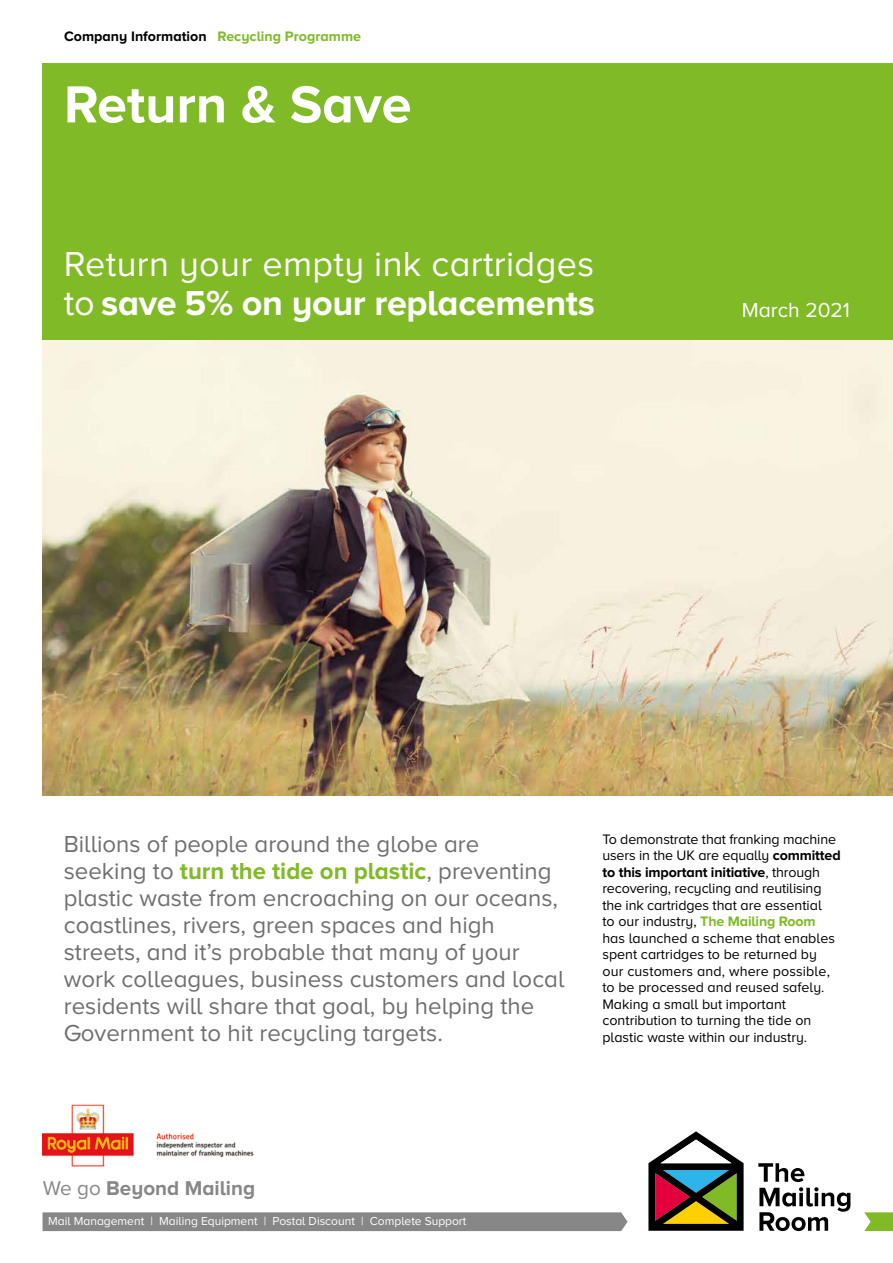
<style>
.page{position:relative;width:893px;height:1263px;background:#fff}
.page>*{position:absolute;margin:0;border:0;box-sizing:border-box;transform-origin:0 0}
.t1{font:700 54px "Proxima Nova A";color:#fff}
.t2{font:36px/39px "Proxima Nova A";letter-spacing:.01em;color:#fff}
.t3{font:24px/27px "Proxima Nova A";color:#706f6f}
.t4{font:21px "Proxima Nova A";color:#fff}
.t5{font:700 20.7px "Proxima Nova A";color:#878787}
.t6{font:14.25px/16.5px "Proxima Nova A";color:#000}
.t7{font:700 14.25px "Proxima Nova A";color:#000}
.t8{font:12px "Proxima Nova A";color:#fff}
.s1{color:#80ba27}
.s2{font-weight:700}
.s3{font-weight:700;color:#80ba27}
.s4{font-weight:400}
</style>
<div class="page">
<div style="left:43px;top:1212px;width:585px;height:19px;background:#878787"></div>
<div style="left:43px;top:64px;width:850px;height:276px;background:#80ba27"></div>
<img style="left:43px;top:340px;width:850px;height:456px">
<img style="left:43px;top:1104px;width:211px;height:63px">
<svg style="left:758px;top:1163px;width:92px;height:68px"></svg>
<svg style="left:648px;top:1131px;width:96px;height:100px"></svg>
<svg style="left:864px;top:1212px;width:29px;height:19px"></svg>
<p class="t7" style="left:64px;top:28px;width:298px">Company Information <span class="s1">Recycling Programme</span></p>
<h1 class="t1" style="left:64px;top:74px;width:349px">Return &amp; Save</h1>
<h2 class="t2" style="left:64px;top:244px;width:532px">Return your empty ink cartridges to <span class="s2">save 5% on your replacements</span></h2>
<h3 class="t4" style="left:742px;top:298px;width:110px">March 2021</h3>
<p class="t3" style="left:64px;top:830px;width:502px">Billions of people around the globe are seeking to <span class="s3">turn the tide on plastic</span>, preventing plastic waste from encroaching on our oceans, coastlines, rivers, green spaces and high streets, and it’s probable that many of your work colleagues, business customers and local residents will share that goal, by helping the Government to hit recycling targets.</p>
<p class="t6" style="left:602px;top:831px;width:240px">To demonstrate that franking machine users in the UK are equally <span class="s2">committed to this important initiative</span>, through recovering, recycling and reutilising the ink cartridges that are essential<br>to our industry, <span class="s3">The Mailing Room </span>has launched a scheme that enables spent cartridges to be returned by our customers and, where possible, to be processed and reused safely.<br>Making a small but important contribution to turning the tide on plastic waste within our industry.</p>
<h3 class="t5" style="left:43px;top:1177px;width:214px"><span class="s4">We go</span> Beyond Mailing</h3>
<p class="t8" style="left:48px;top:1214px;width:420px">Mail Management | Mailing Equipment | Postal Discount | Complete Support</p>
</div>
